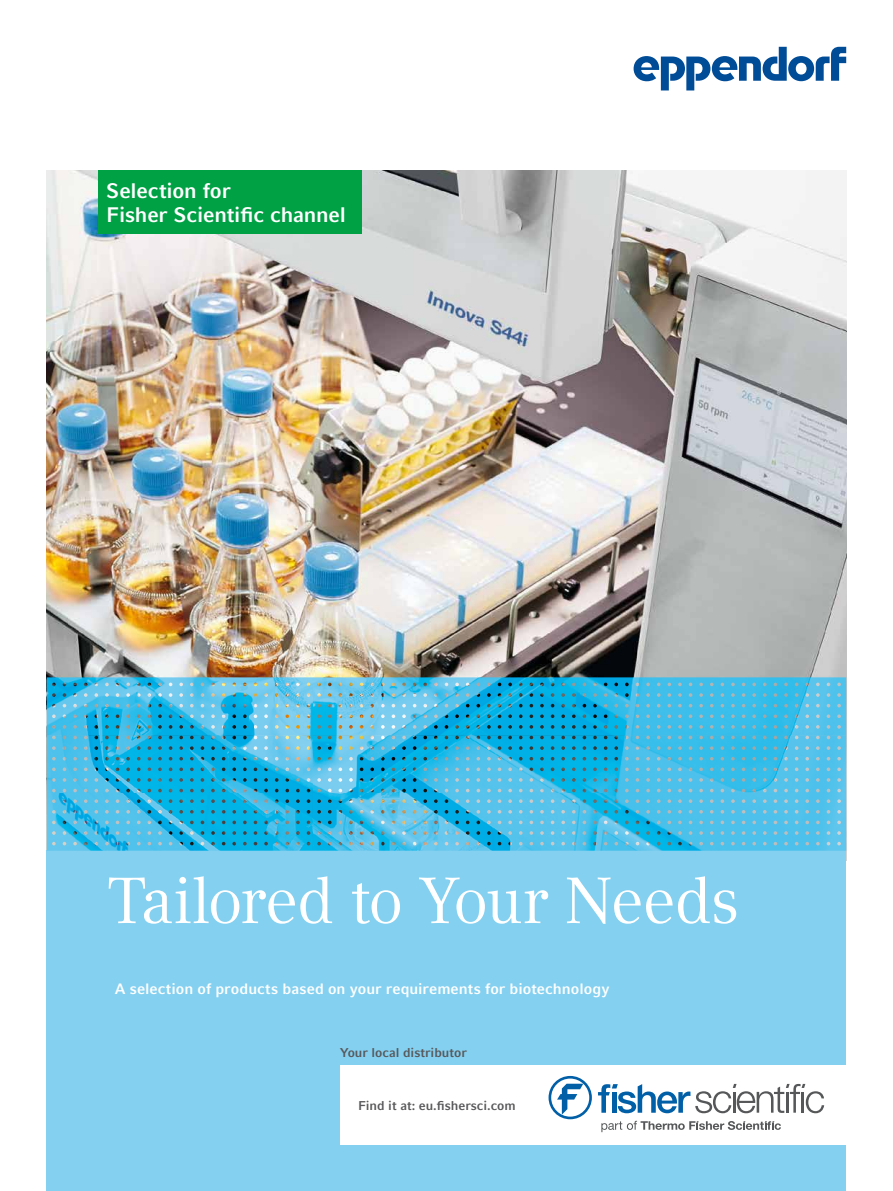
<style>
.page{position:relative;width:893px;height:1191px;background:#fff}
.page>*{position:absolute;margin:0;border:0;box-sizing:border-box;transform-origin:0 0}
.t1{font:64.5px "Compatil Textfor Eppendorf";letter-spacing:-.025em;color:#fff}
.t2{font:700 21px/24px "Compatil Factfor Eppendorf";letter-spacing:-.01em;color:#fff}
.t3{font:700 15px "Compatil Factfor Eppendorf";letter-spacing:.005em;color:#fff}
.t4{font:700 12.75px "Compatil Factfor Eppendorf";color:#58585a}
</style>
<div class="page">
<img style="left:47px;top:170px;width:799px;height:507px">
<div style="left:47px;top:850px;width:799px;height:341px;background:#84d0f0"></div>
<img style="left:47px;top:677px;width:799px;height:173px">
<svg style="left:634px;top:47px;width:212px;height:43px"></svg>
<div style="left:340px;top:1065px;width:506px;height:79px;background:#fff"></div>
<svg style="left:549px;top:1076px;width:43px;height:43px"></svg>
<svg style="left:601px;top:1120px;width:180px;height:12px"></svg>
<svg style="left:598px;top:1084px;width:226px;height:29px"></svg>
<hr style="left:0;top:1008px;width:1px;height:183px;background:#f9fafa">
<div style="left:98px;top:170px;width:263px;height:64px;background:#00a145"></div>
<h2 class="t2" style="left:106px;top:179px;width:241px">Selection for<br>Fisher Scientific channel</h2>
<h1 class="t1" style="left:107px;top:863px;width:634px">Tailored to Your Needs</h1>
<p class="t3" style="left:115px;top:979px;width:496px">A selection of products based on your requirements for biotechnology</p>
<p class="t4" style="left:340px;top:1045px;width:128px">Your local distributor</p>
<p class="t4" style="left:358px;top:1098px;width:159px">Find it at: eu.fishersci.com</p>
</div>
